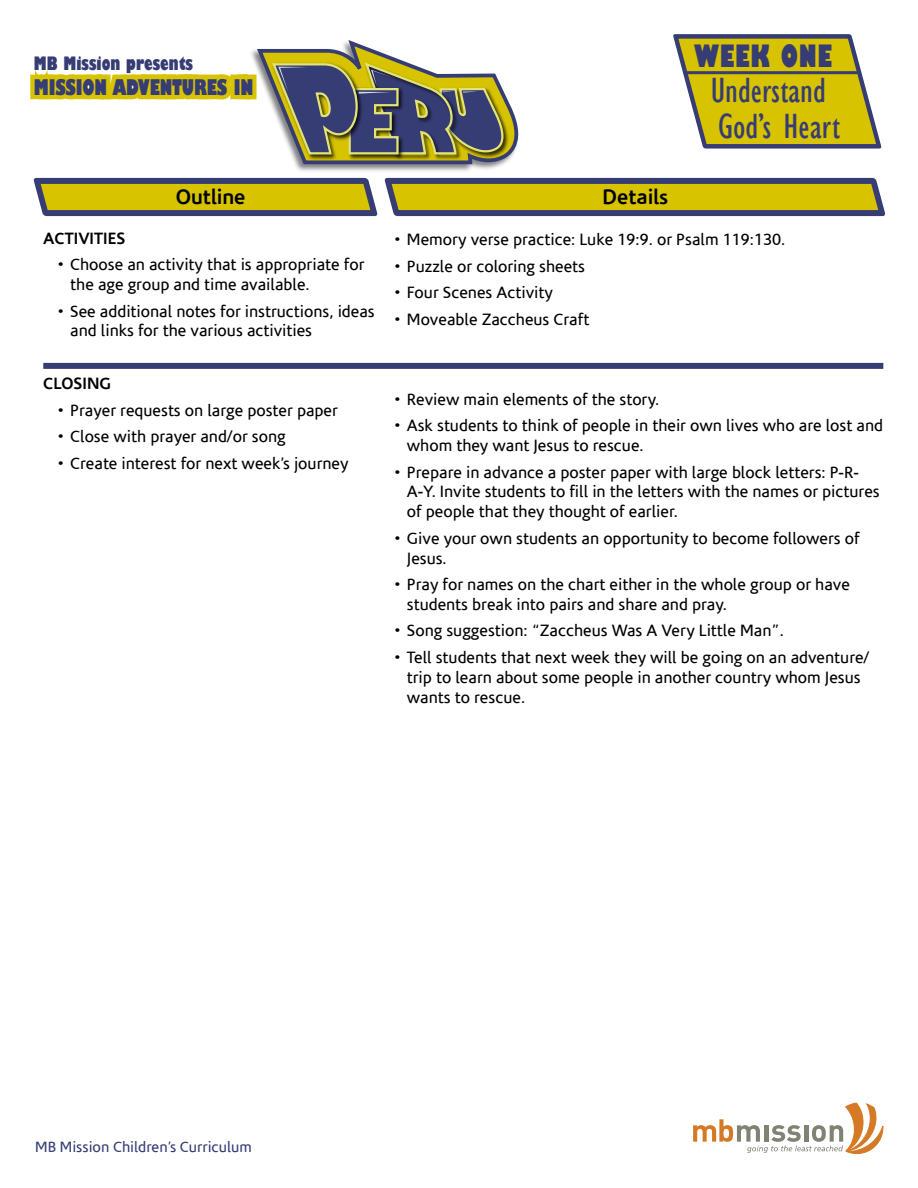
<style>
.page{position:relative;width:918px;height:1188px;background:#fff}
.page>*{position:absolute;margin:0;border:0;box-sizing:border-box;transform-origin:0 0}
.t1{font:condensed 36px/36px "Gill Sans";color:#363c74}
.t2{font:800 condensed 30px "Gill Sans";letter-spacing:.02em;color:#363c74}
.t3{font:800 condensed 21px "Gill Sans";letter-spacing:-.01em;color:#363c74}
.t4{font:700 21px "Corisande";color:#000}
.t5{font:800 condensed 18px "Gill Sans";color:#363c74}
.t6{font:16.5px/19.8px "Corisande";color:#000}
.t7{font:700 16.5px "Corisande";color:#000}
.t8{font:15px "Corisande";color:#363c74}
</style>
<div class="page">
<svg style="left:693px;top:1102px;width:191px;height:53px"></svg>
<div style="left:43px;top:363px;width:840px;height:6px;background:#363c74"></div>
<svg style="left:30px;top:34px;width:855px;height:183px"></svg>
<p class="t5" style="left:34px;top:52px;width:161px">MB Mission presents</p>
<p class="t3" style="left:34px;top:74px;width:221px">MISSION ADVENTURES IN</p>
<p class="t4" style="left:176px;top:183px;width:71px">Outline</p>
<p class="t7" style="left:43px;top:227px;width:84px">ACTIVITIES</p>
<p class="t6" style="left:70px;top:255px;width:296px;text-indent:-13px">• Choose an activity that is appropriate for the age group and time available.</p>
<p class="t6" style="left:70px;top:301px;width:306px;text-indent:-13px">• See additional notes for instructions, ideas and links for the various activities</p>
<p class="t7" style="left:43px;top:373px;width:69px">CLOSING</p>
<p class="t6" style="left:57px;top:401px;width:283px">• Prayer requests on large poster paper</p>
<p class="t6" style="left:57px;top:427px;width:230px">• Close with prayer and/or song</p>
<p class="t6" style="left:57px;top:454px;width:293px">• Create interest for next week’s journey</p>
<h2 class="t2" style="left:694px;top:37px;width:140px">WEEK ONE</h2>
<h1 class="t1" style="left:711px;top:73px;width:131px">Understand<br>God’s Heart</h1>
<p class="t4" style="left:603px;top:183px;width:67px">Details</p>
<p class="t6" style="left:393px;top:230px;width:394px">• Memory verse practice: Luke 19:9. or Psalm 119:130.</p>
<p class="t6" style="left:393px;top:256px;width:193px">• Puzzle or coloring sheets</p>
<p class="t6" style="left:393px;top:283px;width:161px">• Four Scenes Activity</p>
<p class="t6" style="left:393px;top:309px;width:197px">• Moveable Zaccheus Craft</p>
<p class="t6" style="left:393px;top:390px;width:268px">• Review main elements of the story.</p>
<p class="t6" style="left:407px;top:416px;width:478px;text-indent:-13px">• Ask students to think of people in their own lives who are lost and whom they want Jesus to rescue.</p>
<p class="t6" style="left:407px;top:462px;width:474px;text-indent:-13px">• Prepare in advance a poster paper with large block letters: P-R-<br>A-Y. Invite students to fill in the letters with the names or pictures of people that they thought of earlier.</p>
<p class="t6" style="left:407px;top:529px;width:454px;text-indent:-13px">• Give your own students an opportunity to become followers of<br>Jesus.</p>
<p class="t6" style="left:407px;top:575px;width:445px;text-indent:-13px">• Pray for names on the chart either in the whole group or have students break into pairs and share and pray.</p>
<p class="t6" style="left:393px;top:621px;width:392px">• Song suggestion: “Zaccheus Was A Very Little Man”.</p>
<p class="t6" style="left:407px;top:648px;width:464px;text-indent:-13px">• Tell students that next week they will be going on an adventure/ trip to learn about some people in another country whom Jesus wants to rescue.</p>
<p class="t8" style="left:35px;top:1138px;width:218px">MB Mission Children’s Curriculum</p>
</div>
